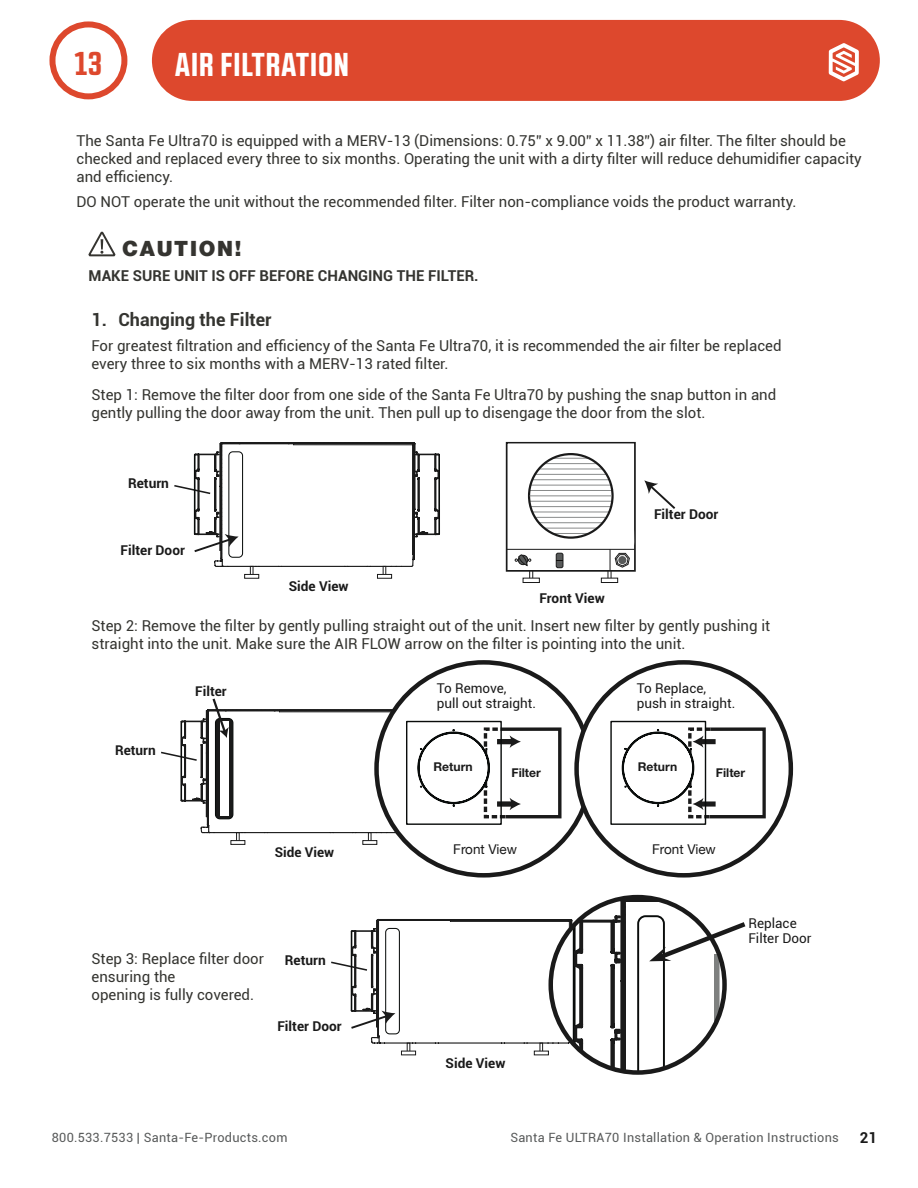
<style>
.page{position:relative;width:918px;height:1188px;background:#fff}
.page>*{position:absolute;margin:0;border:0;box-sizing:border-box;transform-origin:0 0}
.t1{font:700 33px "RB No 2.1 a W00";letter-spacing:.045em;color:#fff}
.t2{font:700 33px "RB No 2.1 a W00";color:#dd482d}
.t3{font:900 21px "Helvetica Neue";letter-spacing:.08em;color:#353430}
.t4{font:700 18px "Roboto";color:#343430}
.t5{font:15px/18px "Roboto";color:#343430}
.t6{font:700 15px "Roboto";color:#343430}
.t7{font:700 15px "Roboto";color:#1a1a1a}
.t8{font:700 13.65px "Roboto";color:#1a1a1a}
.t9{font:13.5px/15px "Roboto";color:#1a1a1a}
.t10{font:700 13.5px "Roboto";color:#1a1a1a}
.t11{font:13.5px "Helvetica Neue";color:#1a1a1a}
.t12{font:12.75px "Roboto";letter-spacing:.02em;color:#585a5a}
.t13{font:700 12.15px "Helvetica Neue";color:#1a1a1a}
</style>
<div class="page">
<svg style="left:161px;top:696px;width:402px;height:168px"></svg>
<svg style="left:174px;top:442px;width:266px;height:137px"></svg>
<hr style="left:917px;top:1022px;width:1px;height:51px;background:#1a1a1a">
<svg style="left:331px;top:898px;width:415px;height:177px"></svg>
<div style="left:610px;top:721px;width:96px;height:104px;border:1px solid #090c0b"></div>
<svg style="left:621px;top:726px;width:145px;height:94px"></svg>
<svg style="left:88px;top:231px;width:28px;height:26px"></svg>
<svg style="left:529px;top:572px;width:4px;height:6px"></svg>
<svg style="left:523px;top:578px;width:17px;height:5px"></svg>
<svg style="left:607px;top:572px;width:5px;height:6px"></svg>
<svg style="left:601px;top:578px;width:17px;height:5px"></svg>
<div style="left:506px;top:442px;width:130px;height:130px;border:2px solid #1a1a1a"></div>
<hr style="left:529px;top:458px;width:84px;height:1px;background:#898b8b">
<hr style="left:529px;top:463px;width:84px;height:1px;background:#898b8b">
<hr style="left:529px;top:469px;width:84px;height:1px;background:#898b8b">
<hr style="left:529px;top:474px;width:84px;height:1px;background:#898b8b">
<hr style="left:529px;top:479px;width:84px;height:1px;background:#898b8b">
<hr style="left:529px;top:485px;width:84px;height:1px;background:#898b8b">
<hr style="left:529px;top:490px;width:84px;height:1px;background:#898b8b">
<hr style="left:529px;top:501px;width:84px;height:1px;background:#898b8b">
<hr style="left:529px;top:506px;width:84px;height:1px;background:#898b8b">
<hr style="left:529px;top:512px;width:84px;height:1px;background:#898b8b">
<hr style="left:529px;top:517px;width:84px;height:1px;background:#898b8b">
<hr style="left:529px;top:522px;width:84px;height:1px;background:#898b8b">
<hr style="left:529px;top:528px;width:84px;height:1px;background:#898b8b">
<hr style="left:529px;top:533px;width:84px;height:1px;background:#898b8b">
<div style="left:528px;top:453px;width:86px;height:86px;border:2px solid #1a1a1a;border-radius:50%"></div>
<hr style="left:506px;top:549px;width:129px;height:1px;background:#1a1a1a">
<svg style="left:515px;top:554px;width:16px;height:13px"></svg>
<div style="left:556px;top:553px;width:7px;height:15px;background:#585a5a;border-radius:2px"></div>
<div style="left:556px;top:553px;width:7px;height:15px;border:1px solid #1a1a1a;border-radius:2px"></div>
<hr style="left:530px;top:496px;width:82px;height:1px;background:#898b8b">
<svg style="left:609px;top:530px;width:25px;height:42px"></svg>
<svg style="left:644px;top:480px;width:32px;height:29px"></svg>
<div style="left:152px;top:20px;width:728px;height:81px;background:#dd482d;border-radius:41px"></div>
<svg style="left:829px;top:43px;width:30px;height:38px"></svg>
<div style="left:49px;top:21px;width:78px;height:78px;border:6px solid #dd482d;border-radius:50%"></div>
<h1 class="t2" style="left:75px;top:44px;width:28px">13</h1>
<h1 class="t1" style="left:175px;top:45px;width:175px">AIR FILTRATION</h1>
<p class="t5" style="left:76px;top:132px;width:787px">The Santa Fe Ultra70 is equipped with a MERV-13 (Dimensions: 0.75” x 9.00” x 11.38”) air filter. The filter should be checked and replaced every three to six months. Operating the unit with a dirty filter will reduce dehumidifier capacity and efficiency.</p>
<p class="t5" style="left:76px;top:193px;width:721px">DO NOT operate the unit without the recommended filter. Filter non-compliance voids the product warranty.</p>
<h2 class="t3" style="left:122px;top:236px;width:121px">CAUTION!</h2>
<p class="t6" style="left:89px;top:267px;width:392px">MAKE SURE UNIT IS OFF BEFORE CHANGING THE FILTER.</p>
<p class="t4" style="left:92px;top:310px;width:182px">1. Changing the Filter</p>
<p class="t5" style="left:92px;top:337px;width:692px">For greatest filtration and efficiency of the Santa Fe Ultra70, it is recommended the air filter be replaced every three to six months with a MERV-13 rated filter.</p>
<p class="t5" style="left:92px;top:385px;width:686px">Step 1: Remove the filter door from one side of the Santa Fe Ultra70 by pushing the snap button in and gently pulling the door away from the unit. Then pull up to disengage the door from the slot.</p>
<p class="t13" style="left:90px;top:408px;width:86px">Magnetic Strip</p>
<p class="t13" style="left:259px;top:408px;width:41px">Supply</p>
<p class="t13" style="left:83px;top:408px;width:86px">Magnetic Strip</p>
<p class="t13" style="left:253px;top:409px;width:41px">Sup ly</p>
<p class="t8" style="left:128px;top:474px;width:42px">Return</p>
<p class="t8" style="left:121px;top:540px;width:66px">Filter Door</p>
<p class="t8" style="left:289px;top:577px;width:61px">Side View</p>
<p class="t8" style="left:540px;top:588px;width:67px">Front View</p>
<p class="t8" style="left:654px;top:505px;width:66px">Filter Door</p>
<p class="t5" style="left:92px;top:617px;width:680px">Step 2: Remove the filter by gently pulling straight out of the unit. Insert new filter by gently pushing it straight into the unit. Make sure the AIR FLOW arrow on the filter is pointing into the unit.</p>
<p class="t10" style="left:115px;top:741px;width:42px">Return</p>
<p class="t10" style="left:195px;top:681px;width:33px">Filter</p>
<p class="t10" style="left:275px;top:843px;width:61px">Side View</p>
<p class="t5" style="left:92px;top:950px;width:174px">Step 3: Replace filter door ensuring the<br>opening is fully covered.</p>
<p class="t8" style="left:285px;top:950px;width:42px">Return</p>
<p class="t8" style="left:277px;top:1017px;width:66px">Filter Door</p>
<p class="t9" style="left:437px;top:681px;width:101px">To Remove,<br>pull out straight.</p>
<p class="t9" style="left:637px;top:681px;width:100px">To Replace, push in straight.</p>
<p class="t13" style="left:440px;top:759px;width:41px">Return</p>
<p class="t13" style="left:433px;top:759px;width:41px">Return</p>
<p class="t13" style="left:518px;top:765px;width:31px">Filter</p>
<p class="t13" style="left:512px;top:765px;width:31px">Filter</p>
<p class="t13" style="left:638px;top:759px;width:41px">Return</p>
<p class="t13" style="left:632px;top:759px;width:41px">Return</p>
<p class="t13" style="left:716px;top:765px;width:31px">Filter</p>
<p class="t13" style="left:710px;top:765px;width:31px">Filter</p>
<p class="t11" style="left:453px;top:841px;width:65px">Front View</p>
<p class="t11" style="left:652px;top:841px;width:65px">Front View</p>
<p class="t9" style="left:748px;top:916px;width:65px">Replace<br>Filter Door</p>
<p class="t8" style="left:446px;top:1053px;width:61px">Side View</p>
<p class="t12" style="left:52px;top:1130px;width:237px">800.533.7533 | Santa-Fe-Products.com</p>
<p class="t12" style="left:510px;top:1130px;width:330px">Santa Fe ULTRA70 Installation &amp; Operation Instructions</p>
<p class="t7" style="left:860px;top:1129px;width:19px">21</p>
</div>
